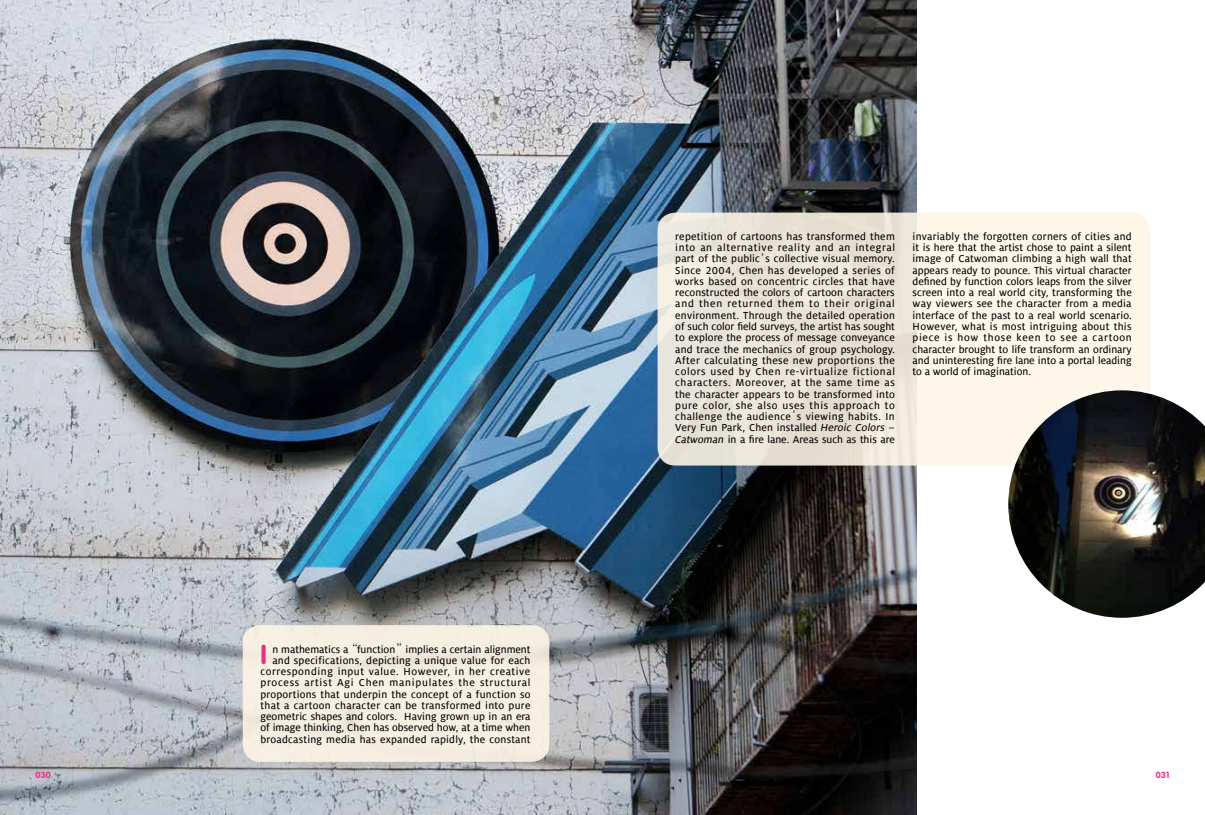
<style>
.page{position:relative;width:1205px;height:815px;background:#fff}
.page>*{position:absolute;margin:0;border:0;box-sizing:border-box;transform-origin:0 0}
.t1{font:700 26.88px "VAG Rounded Std";color:#e73082}
.t2{font:11.25px/11.2px "Milo TF Text";letter-spacing:.02em;color:#000;text-align:right}
.t3{font:700 8.75px "VAG Rounded Std";letter-spacing:.025em;color:#e73082}
.s1{font-family:"DF Li Hei Std W3"}
.s2{font-style:italic}
</style>
<div class="page">
<img style="left:0;top:0;width:916px;height:815px">
<div style="left:243px;top:625px;width:306px;height:137px;background:#f7efe2;border-radius:18px"></div>
<svg style="left:657px;top:213px;width:493px;height:253px;background:#f2eade"></svg>
<img style="left:1008px;top:390px;width:197px;height:228px">
<p class="t2" style="left:260px;top:643px;width:272px">n mathematics a <span class="s1">“</span>function<span class="s1">”</span>implies a certain alignment and specifications, depicting a unique value for each corresponding input value. However, in her creative process artist Agi Chen manipulates the structural proportions that underpin the concept of a function so that a cartoon character can be transformed into pure geometric shapes and colors. Having grown up in an era of image thinking, Chen has observed how, at a time when broadcasting media has expanded rapidly, the constant</p>
<h1 class="t1" style="left:260px;top:639px;width:8px">I</h1>
<p class="t2" style="left:674px;top:231px;width:223px;text-align:left">repetition of cartoons has transformed them into an alternative reality and an integral part of the public <span class="s1">’</span>s collective visual memory.<br>Since 2004, Chen has developed a series of works based on concentric circles that have reconstructed the colors of cartoon characters and then returned them to their original environment. Through the detailed operation of such color field surveys, the artist has sought to explore the process of message conveyance and trace the mechanics of group psychology.<br>After calculating these new proportions the colors used by Chen re-virtualize fictional characters. Moreover, at the same time as the character appears to be transformed into pure color, she also uses this approach to challenge the audience <span class="s1">’</span>s viewing habits. In Very Fun Park, Chen installed <span class="s2">Heroic Colors – Catwoman</span> in a fire lane. Areas such as this are</p>
<p class="t2" style="left:912px;top:231px;width:221px;text-align:justify">invariably the forgotten corners of cities and it is here that the artist chose to paint a silent image of Catwoman climbing a high wall that appears ready to pounce. This virtual character defined by function colors leaps from the silver screen into a real world city, transforming the way viewers see the character from a media interface of the past to a real world scenario.<br>However, what is most intriguing about this piece is how those keen to see a cartoon character brought to life transform an ordinary and uninteresting fire lane into a portal leading to a world of imagination.</p>
<p class="t3" style="left:35px;top:770px;width:17px">030</p>
<p class="t3" style="left:1156px;top:770px;width:15px">031</p>
</div>
